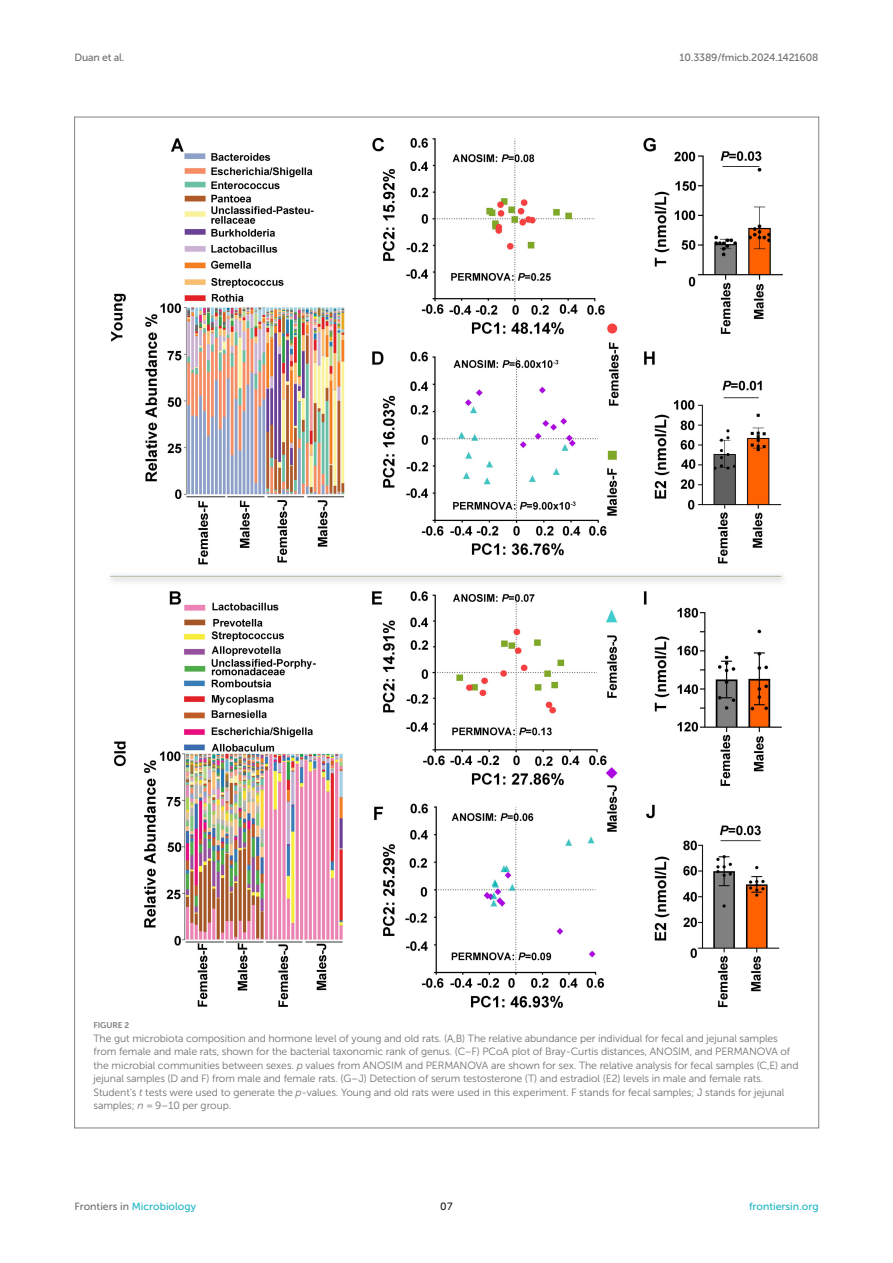
<style>
.page{position:relative;width:893px;height:1263px;background:#fff}
.page>*{position:absolute;margin:0;border:0;box-sizing:border-box;transform-origin:0 0}
.FIG_LEG{font:10.5px/13.5px "Museo Sans 300";letter-spacing:-.01em;color:#706f70}
.t1{font:10.5px "Museo Sans 500";color:#1db5c3}
.t2{font:10.5px "Museo Sans 500";letter-spacing:-.015em;color:#706f70}
.t3{font:10.5px "Museo Sans 500";color:#1b1c1b}
.FIG_HD{font:8.25px "Museo Sans 700";letter-spacing:-.01em;color:#7e7f7f}
.s1{font-style:italic}
.s2{color:#706f70}
</style>
<div class="page">
<img style="left:109px;top:137px;width:674px;height:871px">
<p class="t2" style="left:74px;top:51px;width:51px">Duan et al.</p>
<p class="t2" style="left:680px;top:51px;width:140px">10.3389/fmicb.2024.1421608</p>
<p class="FIG_HD" style="left:94px;top:1020px;width:37px">FIGURE 2</p>
<p class="FIG_LEG" style="left:94px;top:1031px;width:707px">The gut microbiota composition and hormone level of young and old rats. (A,B) The relative abundance per individual for fecal and jejunal samples from female and male rats, shown for the bacterial taxonomic rank of genus. (C–F) PCoA plot of Bray-Curtis distances, ANOSIM, and PERMANOVA of the microbial communities between sexes. <span class="s1">p</span> values from ANOSIM and PERMANOVA are shown for sex. The relative analysis for fecal samples (C,E) and jejunal samples (D and F) from male and female rats. (G–J) Detection of serum testosterone (T) and estradiol (E2) levels in male and female rats.<br>Student’s <span class="s1">t</span> tests were used to generate the <span class="s1">p</span>-values. Young and old rats were used in this experiment. F stands for fecal samples; J stands for jejunal samples; <span class="s1">n</span> = 9–10 per group.</p>
<p class="t1" style="left:74px;top:1200px;width:123px"><span class="s2">Frontiers in</span> Microbiology</p>
<p class="t3" style="left:440px;top:1200px;width:14px">07</p>
<p class="t1" style="left:749px;top:1200px;width:71px">frontiersin.org</p>
</div>
